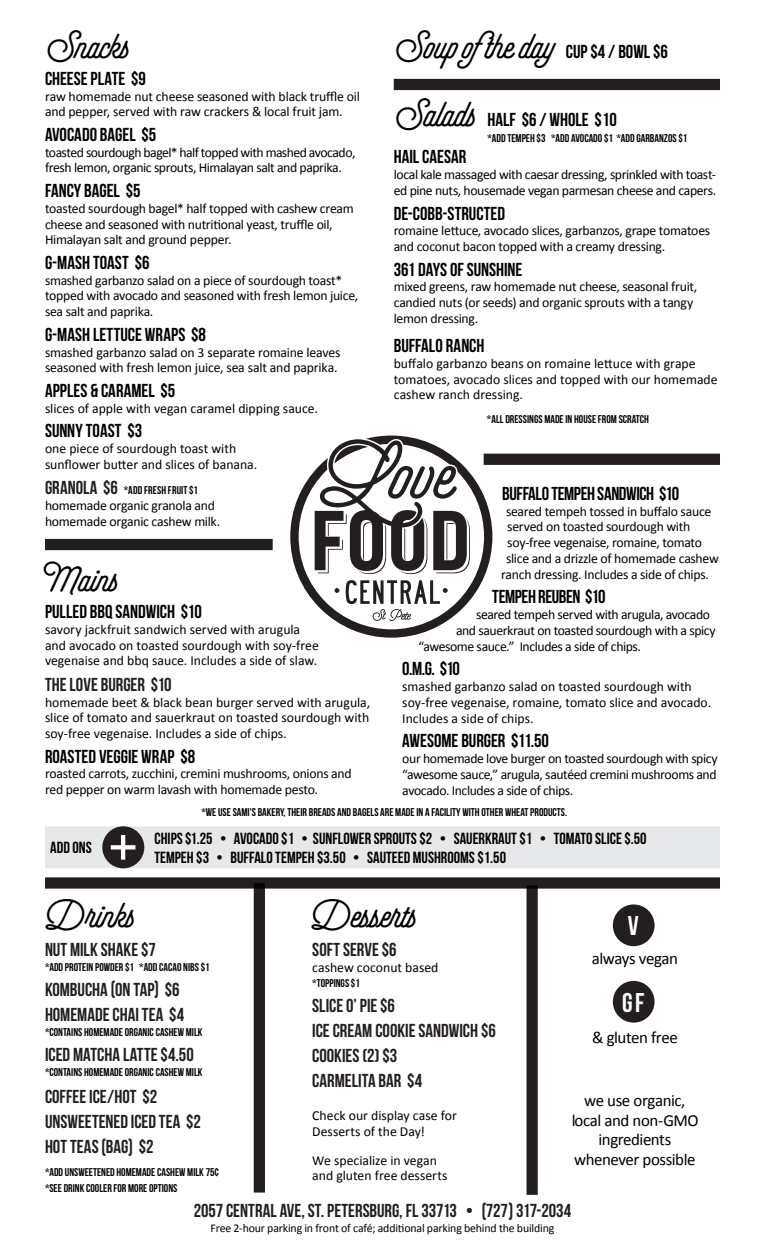
<style>
.page{position:relative;width:765px;height:1260px;background:#fff}
.page>*{position:absolute;margin:0;border:0;box-sizing:border-box;transform-origin:0 0}
.t1{font:900 40px "Selfie";color:#000}
.t2{font:700 27.12px "Bebas Neue";color:#fff}
.t3{font:700 18.75px/25px "Bebas Neue";color:#231f20}
.t4{font:700 18.75px "Bebas Neue";color:#000}
.t5{font:700 18.75px "Bebas Neue";letter-spacing:-.02em;color:#000}
.t6{font:700 18.75px "Bebas Neue";letter-spacing:-.025em;color:#000}
.t7{font:16.88px/19.4px "Calibri";letter-spacing:-.025em;color:#000;text-align:center}
.t8{font:700 16.12px/19px "Bebas Neue";color:#000}
.t9{font:13.75px/15.8px "Calibri";letter-spacing:-.02em;color:#000}
.t10{font:13.75px/15.9px "Calibri";color:#000}
.t11{font:11.88px "Calibri";letter-spacing:-.015em;color:#000}
.t12{font:700 11.25px/15.6px "Bebas Neue";color:#000}
.s1{font-size:18.75px;color:#231f20}
.s2{font-family:"Bebas Neue";font-weight:700;font-size:18.75px}
.s3{font-family:"Selfie";font-weight:900;font-size:40px}
.s4{font-size:25px}
</style>
<div class="page">
<svg style="left:290px;top:436px;width:202px;height:202px"></svg>
<svg style="left:315px;top:439px;width:155px;height:135px"></svg>
<div style="left:394px;top:79px;width:326px;height:11px;background:#231f20"></div>
<div style="left:45px;top:539px;width:228px;height:11px;background:#231f20"></div>
<div style="left:45px;top:877px;width:675px;height:12px;background:#231f20"></div>
<div style="left:527px;top:885px;width:11px;height:310px;background:#231f20"></div>
<div style="left:254px;top:883px;width:11px;height:310px;background:#231f20"></div>
<div style="left:484px;top:454px;width:236px;height:11px;background:#231f20"></div>
<div style="left:613px;top:981px;width:42px;height:42px;background:#231f20;border-radius:50%"></div>
<div style="left:613px;top:904px;width:42px;height:42px;background:#231f20;border-radius:50%"></div>
<svg style="left:45px;top:826px;width:675px;height:42px;background:#dedfe0"></svg>
<h1 class="t1" style="left:45px;top:20px;width:87px">Snacks</h1>
<h3 class="t4" style="left:45px;top:68px;width:103px">CHEESE PLATE $9</h3>
<p class="t9" style="left:45px;top:87px;width:317px">raw homemade nut cheese seasoned with black truffle oil and pepper, served with raw crackers &amp; local fruit jam.</p>
<h3 class="t4" style="left:45px;top:124px;width:113px">AVOCADO BAGEL $5</h3>
<p class="t9" style="left:45px;top:143px;width:312px">toasted sourdough bagel* half topped with mashed avocado, fresh lemon, organic sprouts, Himalayan salt and paprika.</p>
<h3 class="t4" style="left:45px;top:180px;width:97px">FANCY BAGEL $5</h3>
<p class="t9" style="left:45px;top:200px;width:310px">toasted sourdough bagel* half topped with cashew cream cheese and seasoned with nutritional yeast, truffle oil,<br>Himalayan salt and ground pepper.</p>
<h3 class="t4" style="left:45px;top:252px;width:106px">G-MASH TOAST $6</h3>
<p class="t9" style="left:45px;top:272px;width:315px">smashed garbanzo salad on a piece of sourdough toast* topped with avocado and seasoned with fresh lemon juice, sea salt and paprika.</p>
<h3 class="t4" style="left:45px;top:324px;width:163px">G-MASH LETTUCE WRAPS $8</h3>
<p class="t9" style="left:45px;top:343px;width:297px">smashed garbanzo salad on 3 separate romaine leaves seasoned with fresh lemon juice, sea salt and paprika.</p>
<h3 class="t4" style="left:45px;top:380px;width:132px">APPLES &amp; CARAMEL $5</h3>
<p class="t10" style="left:45px;top:400px;width:275px">slices of apple with vegan caramel dipping sauce.</p>
<h3 class="t4" style="left:45px;top:420px;width:99px">SUNNY TOAST $3</h3>
<p class="t10" style="left:45px;top:440px;width:214px">one piece of sourdough toast with sunflower butter and slices of banana.</p>
<p class="t12" style="left:45px;top:482px;width:154px"><span class="s1">GRANOLA $6</span> *ADD FRESH FRUIT $1</p>
<p class="t9" style="left:45px;top:497px;width:177px">homemade organic granola and homemade organic cashew milk.</p>
<h1 class="t1" style="left:45px;top:553px;width:76px">Mains</h1>
<h3 class="t4" style="left:45px;top:601px;width:158px">PULLED BBQ SANDWICH $10</h3>
<p class="t10" style="left:45px;top:621px;width:275px">savory jackfruit sandwich served with arugula and avocado on toasted sourdough with soy-free vegenaise and bbq sauce. Includes a side of slaw.</p>
<h3 class="t3" style="left:45px;top:672px;width:128px">THE LOVE BURGER $10</h3>
<p class="t9" style="left:45px;top:693px;width:327px;text-align:justify">homemade beet &amp; black bean burger served with arugula, slice of tomato and sauerkraut on toasted sourdough with soy-free vegenaise. Includes a side of chips.</p>
<h3 class="t4" style="left:45px;top:746px;width:152px">ROASTED VEGGIE WRAP $8</h3>
<p class="t9" style="left:45px;top:765px;width:308px">roasted carrots, zucchini, cremini mushrooms, onions and red pepper on warm lavash with homemade pesto.</p>
<h1 class="t1" style="left:394px;top:20px;width:276px">Soup ofthe day <span class="s2">CUP $4 / BOWL $6</span></h1>
<h3 class="t4" style="left:394px;top:109px;width:225px"><span class="s3">Salads</span> HALF $6 / WHOLE $10</h3>
<p class="t12" style="left:488px;top:130px;width:201px">*ADD TEMPEH $3 *ADD AVOCADO $1 *ADD GARBANZOS $1</p>
<h3 class="t4" style="left:394px;top:147px;width:74px">HAIL CAESAR</h3>
<p class="t9" style="left:394px;top:166px;width:324px">local kale massaged with caesar dressing, sprinkled with toast&shy;ed pine nuts, housemade vegan parmesan cheese and capers.</p>
<h3 class="t4" style="left:394px;top:203px;width:113px">DE-COBB-STRUCTED</h3>
<p class="t9" style="left:394px;top:222px;width:318px">romaine lettuce, avocado slices, garbanzos, grape tomatoes and coconut bacon topped with a creamy dressing.</p>
<h3 class="t4" style="left:394px;top:259px;width:130px">361 DAYS OF SUNSHINE</h3>
<p class="t9" style="left:394px;top:278px;width:305px">mixed greens, raw homemade nut cheese, seasonal fruit, candied nuts (or seeds) and organic sprouts with a tangy lemon dressing.</p>
<h3 class="t4" style="left:394px;top:335px;width:92px">BUFFALO RANCH</h3>
<p class="t10" style="left:394px;top:355px;width:325px">buffalo garbanzo beans on romaine lettuce with grape tomatoes, avocado slices and topped with our homemade cashew ranch dressing.</p>
<p class="t12" style="left:487px;top:411px;width:164px">*ALL DRESSINGS MADE IN HOUSE FROM SCRATCH</p>
<h3 class="t5" style="left:502px;top:483px;width:178px">BUFFALO TEMPEH SANDWICH $10</h3>
<p class="t9" style="left:506px;top:502px;width:207px">seared tempeh tossed in buffalo sauce</p>
<p class="t9" style="left:507px;top:518px;width:185px">served on toasted sourdough with</p>
<p class="t9" style="left:507px;top:534px;width:196px">soy-free vegenaise, romaine, tomato</p>
<p class="t9" style="left:506px;top:550px;width:214px">slice and a drizzle of homemade cashew</p>
<p class="t9" style="left:501px;top:566px;width:209px">ranch dressing. Includes a side of chips.</p>
<h3 class="t6" style="left:492px;top:586px;width:115px">TEMPEH REUBEN $10</h3>
<p class="t9" style="left:476px;top:606px;width:236px">seared tempeh served with arugula, avocado</p>
<p class="t9" style="left:456px;top:622px;width:261px">and sauerkraut on toasted sourdough with a spicy</p>
<p class="t9" style="left:419px;top:638px;width:224px">“awesome sauce.” Includes a side of chips.</p>
<h3 class="t4" style="left:402px;top:658px;width:59px">O.M.G. $10</h3>
<p class="t10" style="left:402px;top:678px;width:310px">smashed garbanzo salad on toasted sourdough with soy-free vegenaise, romaine, tomato slice and avocado.<br>Includes a side of chips.</p>
<h3 class="t4" style="left:402px;top:730px;width:148px">AWESOME BURGER $11.50</h3>
<p class="t9" style="left:402px;top:750px;width:317px;text-align:justify">our homemade love burger on toasted sourdough with spicy “awesome sauce,” arugula, sautéed cremini mushrooms and avocado. Includes a side of chips.</p>
<p class="t12" style="left:202px;top:804px;width:367px">*WE USE SAMI'S BAKERY, THEIR BREADS AND BAGELS ARE MADE IN A FACILITY WITH OTHER WHEAT PRODUCTS.</p>
<p class="t8" style="left:50px;top:837px;width:43px">ADD ONS</p>
<p class="t8" style="left:154px;top:829px;width:494px">CHIPS $1.25 • AVOCADO $1 • SUNFLOWER SPROUTS $2 • SAUERKRAUT $1 • TOMATO SLICE $.50<br>TEMPEH $3 • BUFFALO TEMPEH $3.50 • SAUTEED MUSHROOMS $1.50</p>
<h1 class="t1" style="left:46px;top:889px;width:92px">Drinks</h1>
<h1 class="t1" style="left:312px;top:889px;width:107px">Desserts</h1>
<h3 class="t3" style="left:45px;top:937px;width:112px">NUT MILK SHAKE $7</h3>
<p class="t12" style="left:45px;top:959px;width:166px">*ADD PROTEIN POWDER $1 *ADD CACAO NIBS $1</p>
<h3 class="t3" style="left:45px;top:977px;width:141px">KOMBUCHA <span class="s4">(</span>ON TAP<span class="s4">)</span> $6<br>HOMEMADE CHAI TEA $4</h3>
<p class="t12" style="left:45px;top:1024px;width:159px">*CONTAINS HOMEMADE ORGANIC CASHEW MILK</p>
<h3 class="t3" style="left:45px;top:1042px;width:150px">ICED MATCHA LATTE $4.50</h3>
<p class="t12" style="left:45px;top:1064px;width:159px">*CONTAINS HOMEMADE ORGANIC CASHEW MILK</p>
<h3 class="t3" style="left:45px;top:1084px;width:158px">COFFEE ICE/HOT $2<br>UNSWEETENED ICED TEA $2<br>HOT TEAS <span class="s4">(</span>BAG<span class="s4">)</span> $2</h3>
<p class="t12" style="left:45px;top:1164px;width:176px">*ADD UNSWEETENED HOMEMADE CASHEW MILK 75¢ *SEE DRINK COOLER FOR MORE OPTIONS</p>
<p class="t2" style="left:628px;top:911px;width:12px">V</p>
<h3 class="t3" style="left:312px;top:937px;width:86px">SOFT SERVE $6</h3>
<p class="t10" style="left:312px;top:959px;width:128px">cashew coconut based</p>
<p class="t12" style="left:312px;top:975px;width:49px">*TOPPINGS $1</p>
<h3 class="t3" style="left:312px;top:992px;width:185px">SLICE O’ PIE $6<br>ICE CREAM COOKIE SANDWICH $6<br>COOKIES (2) $3<br>CARMELITA BAR $4</h3>
<p class="t10" style="left:312px;top:1107px;width:146px">Check our display case for<br>Desserts of the Day!</p>
<p class="t9" style="left:312px;top:1151px;width:137px">We specialize in vegan and gluten free desserts</p>
<p class="t7" style="left:592px;top:948px;width:88px">always vegan</p>
<p class="t2" style="left:622px;top:988px;width:24px">GF</p>
<p class="t7" style="left:592px;top:1027px;width:87px">&amp; gluten free</p>
<p class="t7" style="left:571px;top:1090px;width:129px">we use organic, local and non-GMO ingredients whenever possible</p>
<p class="t3" style="left:194px;top:1198px;width:379px">2057 CENTRAL AVE, ST. PETERSBURG, FL 33713 • <span class="s4">(</span>727<span class="s4">)</span> 317-2034</p>
<p class="t11" style="left:211px;top:1220px;width:345px">Free 2-hour parking in front of café; additional parking behind the building</p>
</div>
